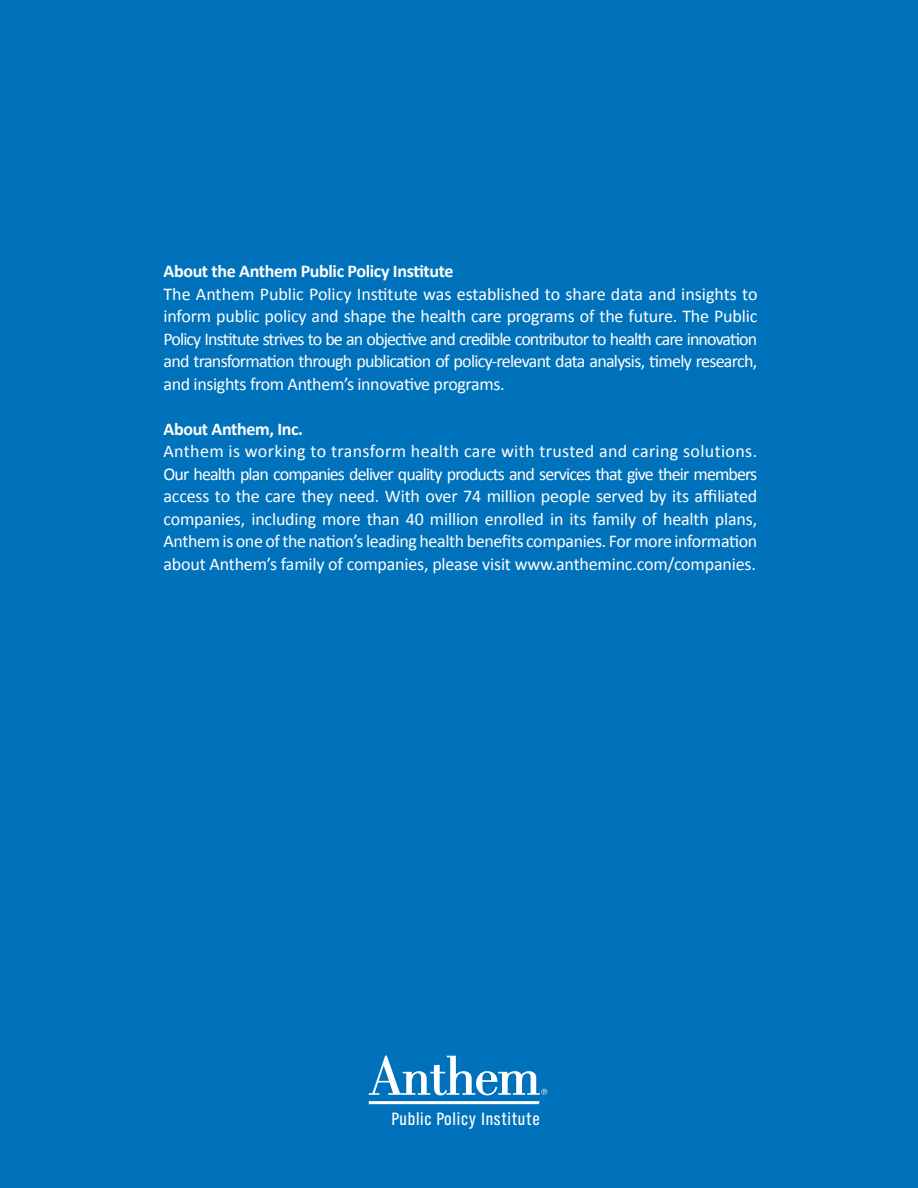
<style>
.page{position:relative;width:918px;height:1188px;background:#0072bc}
.page>*{position:absolute;margin:0;border:0;box-sizing:border-box;transform-origin:0 0}
.t1{font:18.45px "TV Nord Cond EF";letter-spacing:.04em;color:#fff}
.t2{font:18px/22.5px "Calibri";letter-spacing:-.02em;color:#fff;text-align:justify}
.t3{font:700 18px "Calibri";letter-spacing:-.02em;color:#fff}
</style>
<div class="page">
<svg style="left:369px;top:1056px;width:178px;height:39px"></svg>
<svg style="left:369px;top:1101px;width:171px;height:3px"></svg>
<p class="t3" style="left:164px;top:260px;width:291px">About the Anthem Public Policy Institute</p>
<p class="t2" style="left:164px;top:282px;width:595px">The Anthem Public Policy Institute was established to share data and insights to inform public policy and shape the health care programs of the future. The Public Policy Institute strives to be an objective and credible contributor to health care innovation and transformation through publication of policy-relevant data analysis, timely research, and insights from Anthem’s innovative programs.</p>
<p class="t3" style="left:164px;top:417px;width:141px">About Anthem, Inc.</p>
<p class="t2" style="left:164px;top:440px;width:595px">Anthem is working to transform health care with trusted and caring solutions.<br>Our health plan companies deliver quality products and services that give their members access to the care they need. With over 74 million people served by its affiliated companies, including more than 40 million enrolled in its family of health plans, Anthem is one of the nation’s leading health benefits companies. For more information about Anthem’s family of companies, please visit www.antheminc.com/companies.</p>
<p class="t1" style="left:391px;top:1109px;width:150px">Public Policy Institute</p>
</div>
